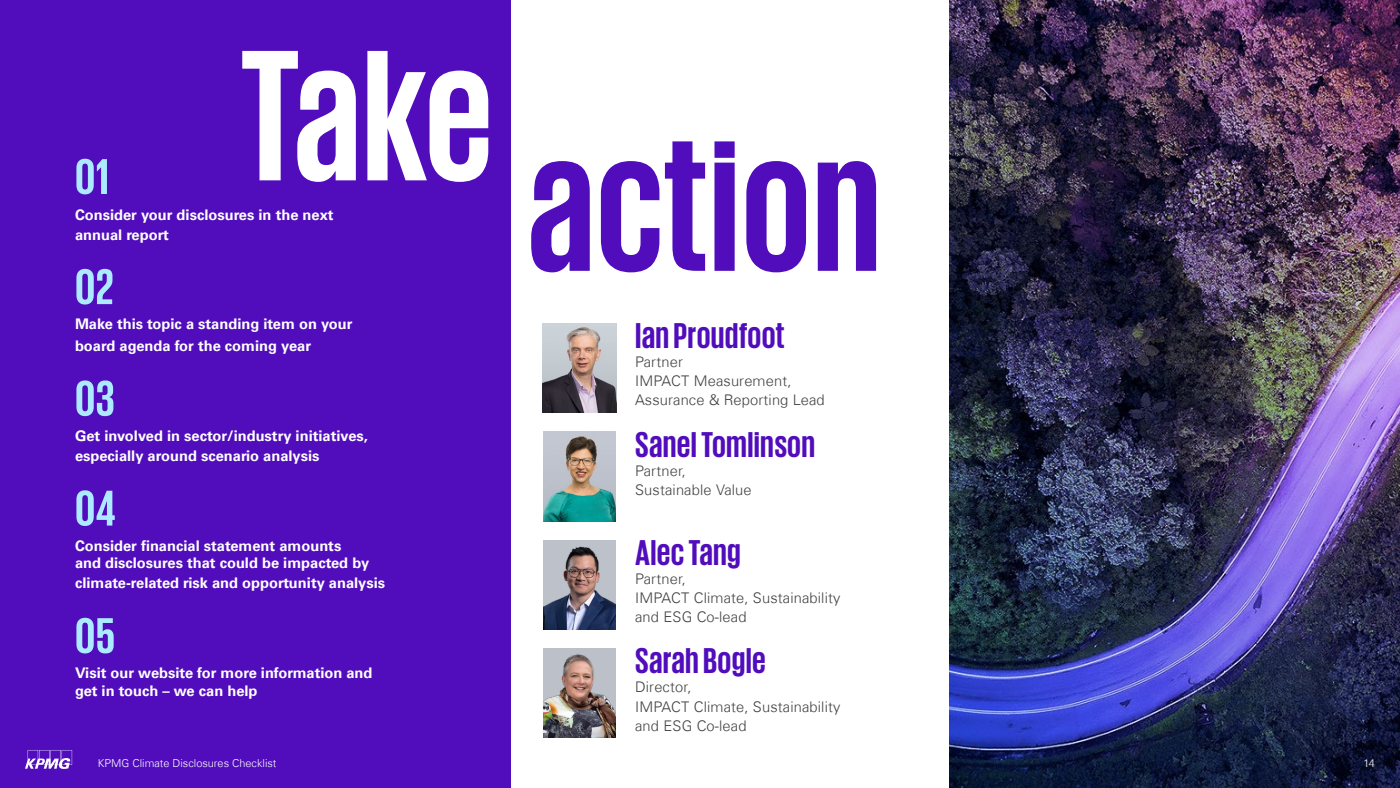
<style>
.page{position:relative;width:1400px;height:788px;background:#fff}
.page>*{position:absolute;margin:0;border:0;box-sizing:border-box;transform-origin:0 0}
.t1{font:700 190.75px "KPMG Cyrillic";letter-spacing:.01em;color:#510dbc;scale:.96 1}
.t2{font:700 190.75px "KPMG Cyrillic";color:#fff;scale:.96 1}
.t3{font:700 51.38px "KPMG Cyrillic";letter-spacing:.01em;color:#aceaff}
.t4{font:700 36.75px "KPMG Cyrillic";letter-spacing:.01em;color:#510dbc}
.t5{font:300 14.62px/17.6px "Universfor KPMG";color:#fff}
.t6{font:300 14.62px/19.1px "Universfor KPMG";letter-spacing:.01em;color:#414042}
.t7{font:300 11px "Universfor KPMG";color:#fff}
</style>
<div class="page">
<img style="left:949px;top:0;width:451px;height:788px">
<div style="left:0;top:0;width:510px;height:788px;background:#510dbc"></div>
<img style="left:543px;top:431px;width:73px;height:90px">
<img style="left:543px;top:648px;width:73px;height:89px">
<img style="left:543px;top:540px;width:73px;height:89px">
<img style="left:543px;top:323px;width:73px;height:89px">
<svg style="left:25px;top:750px;width:47px;height:18px"></svg>
<h1 class="t2" style="left:240px;top:20px;width:266px">Take</h1>
<h2 class="t3" style="left:75px;top:151px;width:36px">01</h2>
<p class="t5" style="left:75px;top:206px;width:260px;line-height:19.1px">Consider your disclosures in the next annual report</p>
<h2 class="t3" style="left:75px;top:261px;width:40px">02</h2>
<p class="t5" style="left:75px;top:313px;width:279px;line-height:22px">Make this topic a standing item on your board agenda for the coming year</p>
<h2 class="t3" style="left:75px;top:372px;width:41px">03</h2>
<p class="t5" style="left:75px;top:425px;width:294px;line-height:20.2px">Get involved in sector/industry initiatives, especially around scenario analysis</p>
<h2 class="t3" style="left:75px;top:482px;width:42px">04</h2>
<p class="t5" style="left:75px;top:536px;width:296px">Consider financial statement amounts and disclosures that could be impacted by</p>
<p class="t5" style="left:75px;top:574px;width:312px">climate-related risk and opportunity analysis</p>
<h2 class="t3" style="left:75px;top:609px;width:42px">05</h2>
<p class="t5" style="left:75px;top:664px;width:299px">Visit our website for more information and get in touch – we can help</p>
<h1 class="t1" style="left:527px;top:110px;width:370px">action</h1>
<h3 class="t4" style="left:635px;top:317px;width:151px">Ian Proudfoot</h3>
<p class="t6" style="left:635px;top:352px;width:191px">Partner<br>IMPACT Measurement,<br>Assurance &amp; Reporting Lead</p>
<h3 class="t4" style="left:635px;top:425px;width:181px">Sanel Tomlinson</h3>
<p class="t6" style="left:635px;top:461px;width:118px">Partner,<br>Sustainable Value</p>
<h3 class="t4" style="left:635px;top:534px;width:107px">Alec Tang</h3>
<p class="t6" style="left:635px;top:569px;width:207px">Partner,<br>IMPACT Climate, Sustainability and ESG Co-lead</p>
<h3 class="t4" style="left:635px;top:642px;width:132px">Sarah Bogle</h3>
<p class="t6" style="left:635px;top:677px;width:207px">Director,<br>IMPACT Climate, Sustainability and ESG Co-lead</p>
<p class="t7" style="left:98px;top:756px;width:180px">KPMG Climate Disclosures Checklist</p>
<p class="t7" style="left:1363px;top:756px;width:13px">14</p>
</div>
